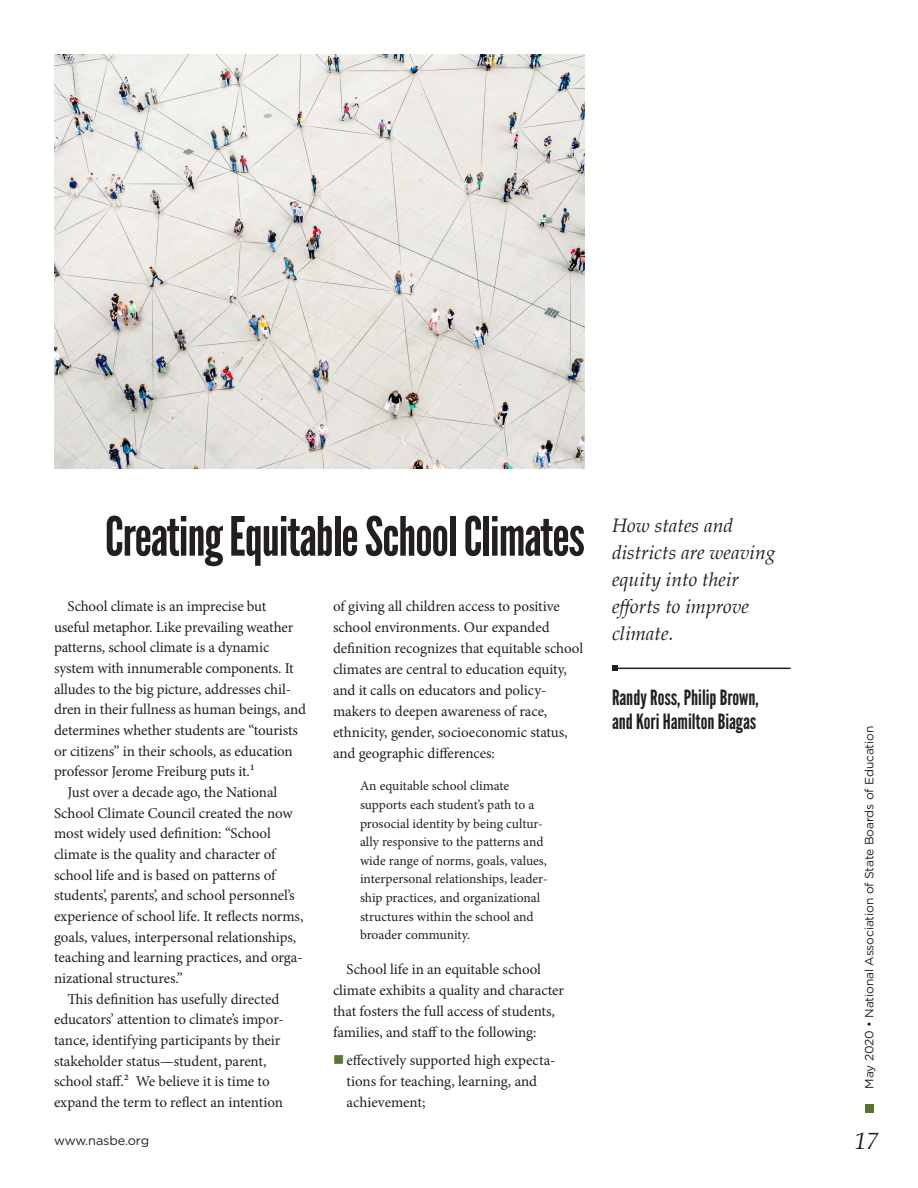
<style>
.page{position:relative;width:918px;height:1188px;background:#fff}
.page>*{position:absolute;margin:0;border:0;box-sizing:border-box;transform-origin:0 0}
.Header-Main{font:54px "League Gothic";letter-spacing:-.02em;color:#231f20}
.t1{font:italic 24px "Palatino";color:#231f20}
.Byline{font:21px/24px "League Gothic";color:#231f20}
.Kicker_Intro{font:italic 19.5px/27px "Palatino";color:#231f20}
.General_Content{font:15px/20.7px "Minion Pro";letter-spacing:-.01em;color:#231f20}
.Bulleted_Text-Basic{font:15px/20.9px "Minion Pro";color:#231f20}
.Quote_inside_Text{font:13.5px/18.6px "Minion Pro";letter-spacing:-.005em;color:#231f20}
.t2{font:12.75px "Gotham Rounded";letter-spacing:-.01em;color:#231f20}
.t3{font:12px "Gotham Rounded";letter-spacing:-.01em;color:#231f20}
.s1{color:#5a7332}
</style>
<div class="page">
<div style="left:865px;top:1105px;width:8px;height:8px;background:#5a7332"></div>
<hr style="left:615px;top:668px;width:176px;height:1px;background:#231f20">
<svg style="left:612px;top:665px;width:6px;height:6px"></svg>
<img style="left:54px;top:54px;width:531px;height:415px">
<p class="Header-Main" style="left:105px;top:504px;width:482px">Creating Equitable School Climates</p>
<p class="General_Content" style="left:54px;top:596px;width:253px;text-indent:14px">School climate is an imprecise but<br>useful metaphor. Like prevailing weather patterns, school climate is a dynamic system with innumerable components. It alludes to the big picture, addresses chil&shy;dren in their fullness as human beings, and determines whether students are “tourists or citizens” in their schools, as education professor Jerome Freiburg puts it.1</p>
<p class="General_Content" style="left:54px;top:782px;width:251px;text-indent:14px">Just over a decade ago, the National School Climate Council created the now most widely used definition: “School climate is the quality and character of school life and is based on patterns of students’, parents’, and school personnel’s experience of school life. It reflects norms, goals, values, interpersonal relationships, teaching and learning practices, and orga&shy;nizational structures.”</p>
<p class="General_Content" style="left:54px;top:989px;width:231px;text-indent:14px">This definition has usefully directed educators’ attention to climate’s impor&shy;tance, identifying participants by their stakeholder status—student, parent, school staff.2 We believe it is time to expand the term to reflect an intention</p>
<p class="General_Content" style="left:333px;top:596px;width:252px">of giving all children access to positive school environments. Our expanded definition recognizes that equitable school climates are central to education equity, and it calls on educators and policy&shy;makers to deepen awareness of race, ethnicity, gender, socioeconomic status, and geographic differences:</p>
<p class="Quote_inside_Text" style="left:360px;top:777px;width:189px">An equitable school climate supports each student’s path to a prosocial identity by being cultur&shy;ally responsive to the patterns and wide range of norms, goals, values, interpersonal relationships, leader&shy;ship practices, and organizational structures within the school and broader community.</p>
<p class="General_Content" style="left:333px;top:959px;width:233px;text-indent:14px">School life in an equitable school climate exhibits a quality and character that fosters the full access of students, families, and staff to the following:</p>
<p class="Bulleted_Text-Basic" style="left:346px;top:1050px;width:211px;text-indent:-14px"><span class="s1">■</span> effectively supported high expecta&shy;tions for teaching, learning, and achievement;</p>
<p class="Kicker_Intro" style="left:612px;top:512px;width:165px">How states and districts are weaving equity into their efforts to improve climate.</p>
<p class="Byline" style="left:612px;top:686px;width:148px">Randy Ross, Philip Brown, and Kori Hamilton Biagas</p>
<p class="t3" style="left:861px;top:1089px;width:364px;rotate:-90deg">May 2020 • National Association of State Boards of Education</p>
<p class="t2" style="left:54px;top:1132px;width:97px">www.nasbe.org</p>
<h2 class="t1" style="left:855px;top:1120px;width:25px">17</h2>
</div>
